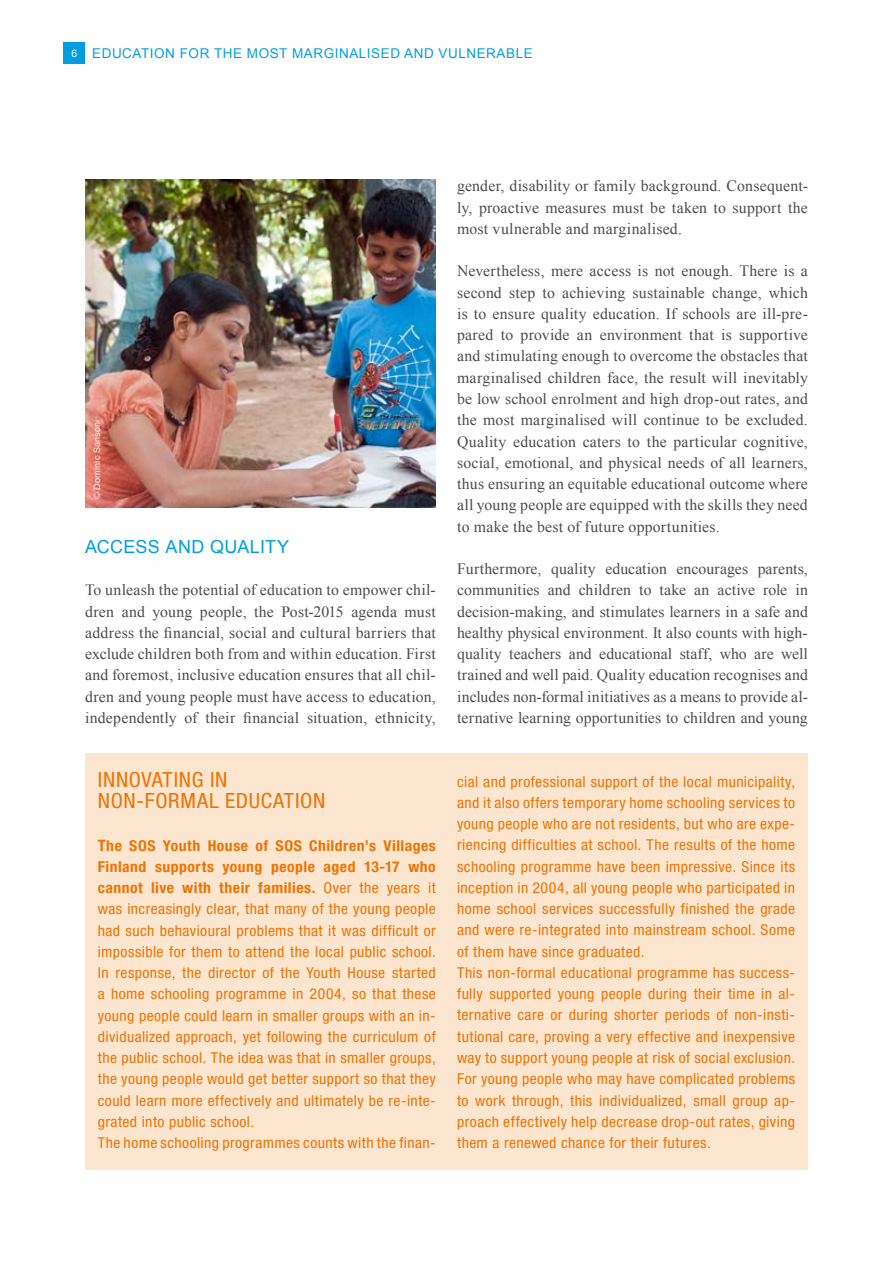
<style>
.page{position:relative;width:893px;height:1263px;background:#fff}
.page>*{position:absolute;margin:0;border:0;box-sizing:border-box;transform-origin:0 0}
.t1{font:condensed 21px/21.3px "Helvetica Neue LT Std";letter-spacing:.03em;color:#ec7405;scale:1.05 1}
.t2{font:18px "Arial";letter-spacing:.015em;color:#009ee0}
.t3{font:15.75px/21.3px "Times New Roman";letter-spacing:.015em;color:#4b4b4d;text-align:justify}
.t4{font:condensed 15px/21.3px "Helvetica Neue LT Std";letter-spacing:.025em;color:#ec7405;scale:1.05 1}
.t5{font:13.5px "Arial";letter-spacing:.04em;color:#009ee0}
.t6{font:9px "Arial";letter-spacing:.02em;color:#fff}
.s1{font-size:10.5px;color:#fff}
.s2{font-weight:700;font-size:15.75px}
.s3{font-weight:700}
</style>
<div class="page">
<div style="left:85px;top:753px;width:723px;height:416px;background:#fde6d0"></div>
<img style="left:85px;top:180px;width:351px;height:327px">
<div style="left:64px;top:43px;width:21px;height:21px;background:#009ee0"></div>
<p class="t5" style="left:71px;top:44px;width:461px"><span class="s1">6</span> EDUCATION FOR THE MOST MARGINALISED AND VULNERABLE</p>
<p class="t6" style="left:91px;top:499px;width:80px;rotate:-90deg">© DOMINIC SANSONI</p>
<p class="t2" style="left:85px;top:535px;width:206px">ACCESS AND QUALITY</p>
<p class="t3" style="left:85px;top:579px;width:352px">To unleash the potential of education to empower chil&shy;dren and young people, the Post-2015 agenda must address the financial, social and cultural barriers that exclude children both from and within education. First and foremost, inclusive education ensures that all chil&shy;dren and young people must have access to education, independently of their financial situation, ethnicity,</p>
<h1 class="t1" style="left:98px;top:768px;width:218px">Innovating in<br>Non-formal Education</h1>
<p class="t4" style="left:98px;top:834px;width:323px"><span class="s2">T</span><span class="s3">he SOS Youth House of SOS Children’s Villages Finland supports young people aged 13-17 who cannot live with their families.</span> Over the years it was increasingly clear, that many of the young people had such behavioural problems that it was difficult or impossible for them to attend the local public school.<br>In response, the director of the Youth House started a home schooling programme in 2004, so that these young people could learn in smaller groups with an in&shy;dividualized approach, yet following the curriculum of the public school. The idea was that in smaller groups, the young people would get better support so that they could learn more effectively and ultimately be re-inte&shy;grated into public school.<br>The home schooling programmes counts with the finan-</p>
<p class="t3" style="left:457px;top:175px;width:352px">gender, disability or family background. Consequent&shy;ly, proactive measures must be taken to support the most vulnerable and marginalised.</p>
<p class="t3" style="left:457px;top:260px;width:352px">Nevertheless, mere access is not enough. There is a second step to achieving sustainable change, which is to ensure quality education. If schools are ill-pre&shy;pared to provide an environment that is supportive and stimulating enough to overcome the obstacles that marginalised children face, the result will inevitably be low school enrolment and high drop-out rates, and the most marginalised will continue to be excluded.<br>Quality education caters to the particular cognitive, social, emotional, and physical needs of all learners, thus ensuring an equitable educational outcome where all young people are equipped with the skills they need to make the best of future opportunities.</p>
<p class="t3" style="left:457px;top:558px;width:352px">Furthermore, quality education encourages parents, communities and children to take an active role in decision-making, and stimulates learners in a safe and healthy physical environment. It also counts with high&shy;quality teachers and educational staff, who are well trained and well paid. Quality education recognises and includes non-formal initiatives as a means to provide al&shy;ternative learning opportunities to children and young</p>
<p class="t4" style="left:457px;top:771px;width:323px">cial and professional support of the local municipality, and it also offers temporary home schooling services to young people who are not residents, but who are expe&shy;riencing difficulties at school. The results of the home schooling programme have been impressive. Since its inception in 2004, all young people who participated in home school services successfully finished the grade and were re-integrated into mainstream school. Some of them have since graduated.<br>This non-formal educational programme has success&shy;fully supported young people during their time in al&shy;ternative care or during shorter periods of non-insti&shy;tutional care, proving a very effective and inexpensive way to support young people at risk of social exclusion.<br>For young people who may have complicated problems to work through, this individualized, small group ap&shy;proach effectively help decrease drop-out rates, giving them a renewed chance for their futures.</p>
</div>
